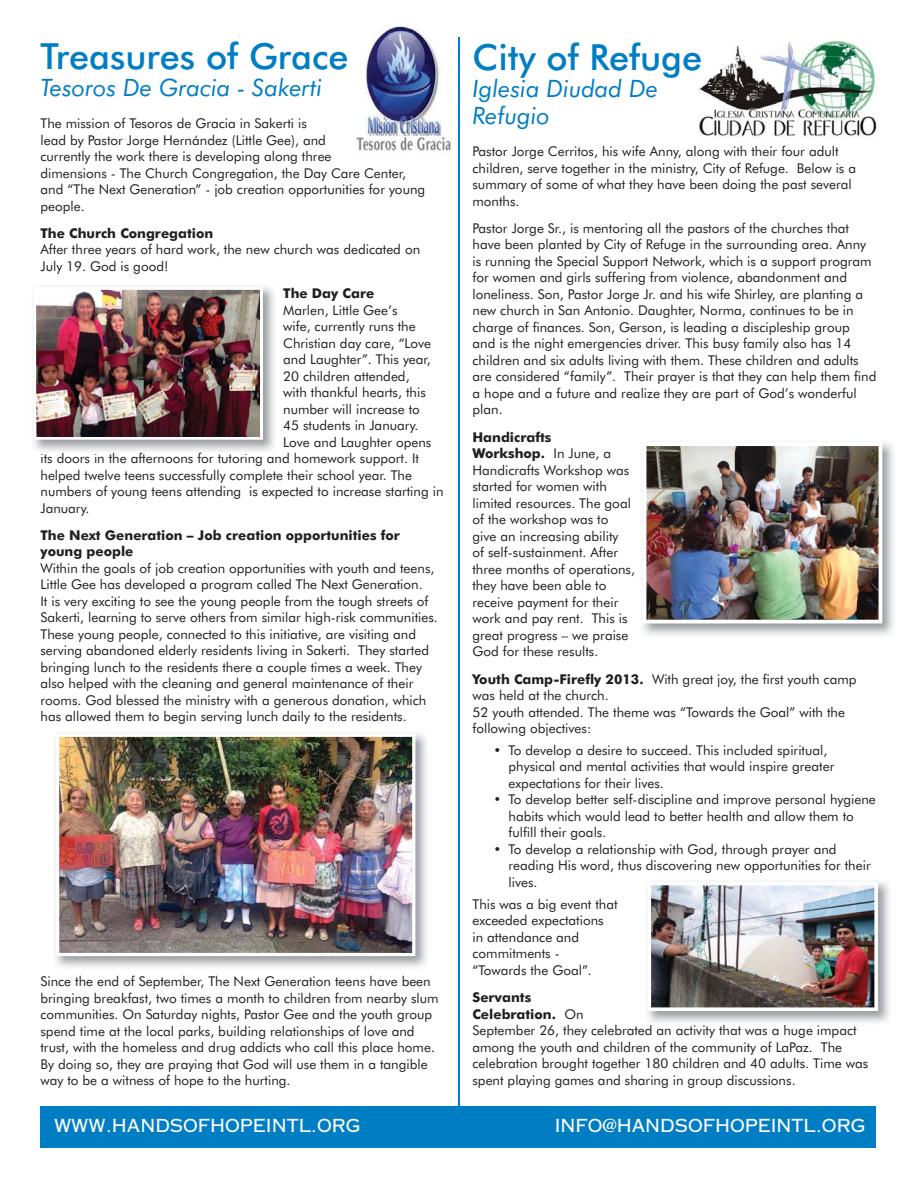
<style>
.page{position:relative;width:918px;height:1188px;background:#fff}
.page>*{position:absolute;margin:0;border:0;box-sizing:border-box;transform-origin:0 0}
.t1{font:500 36px "Futura BT";color:#007dc3}
.t2{font:italic 24px/27px "Futura BT";color:#007dc3}
.t3{font:18px "Metalcut";color:#fff}
.t4{font:13.5px/16.5px "Futura BT";color:#231f20}
.t5{font:700 13.5px/16.5px "Futura BT";color:#231f20}
.s1{font-weight:700}
</style>
<div class="page">
<div style="left:40px;top:1106px;width:836px;height:42px;background:#007dc3"></div>
<img style="left:698px;top:41px;width:179px;height:97px">
<img style="left:55px;top:733px;width:372px;height:235px">
<img style="left:56px;top:734px;width:359px;height:222px">
<img style="left:33px;top:286px;width:242px;height:166px">
<img style="left:33px;top:287px;width:230px;height:153px">
<img style="left:356px;top:23px;width:104px;height:128px">
<hr style="left:458px;top:38px;width:2px;height:1069px;background:#007dc3">
<img style="left:642px;top:442px;width:252px;height:193px">
<img style="left:643px;top:442px;width:239px;height:181px">
<img style="left:647px;top:881px;width:243px;height:142px">
<img style="left:648px;top:882px;width:230px;height:129px">
<h1 class="t1" style="left:40px;top:39px;width:310px">Treasures of Grace</h1>
<h2 class="t2" style="left:40px;top:75px;width:283px">Tesoros De Gracia - Sakerti</h2>
<h1 class="t1" style="left:472px;top:39px;width:231px">City of Refuge</h1>
<h2 class="t2" style="left:472px;top:76px;width:187px">Iglesia Diudad De<br>Refugio</h2>
<p class="t4" style="left:472px;top:144px;width:385px">Pastor Jorge Cerritos, his wife Anny, along with their four adult children, serve together in the ministry, City of Refuge. Below is a summary of some of what they have been doing the past several months.</p>
<p class="t4" style="left:472px;top:221px;width:405px">Pastor Jorge Sr., is mentoring all the pastors of the churches that have been planted by City of Refuge in the surrounding area. Anny is running the Special Support Network, which is a support program for women and girls suffering from violence, abandonment and loneliness. Son, Pastor Jorge Jr. and his wife Shirley, are planting a new church in San Antonio. Daughter, Norma, continues to be in charge of finances. Son, Gerson, is leading a discipleship group<br>and is the night emergencies driver. This busy family also has 14 children and six adults living with them. These children and adults are considered “family”. Their prayer is that they can help them find a hope and a future and realize they are part of God’s wonderful plan.</p>
<p class="t4" style="left:472px;top:429px;width:164px"><span class="s1">Handicrafts<br>Workshop.</span> In June, a<br>Handicrafts Workshop was started for women with limited resources. The goal of the workshop was to give an increasing ability<br>of self-sustainment. After three months of operations, they have been able to receive payment for their work and pay rent. This is great progress – we praise<br>God for these results.</p>
<p class="t4" style="left:472px;top:671px;width:386px"><span class="s1">Youth Camp-Firefly 2013.</span> With great joy, the first youth camp was held at the church.<br>52 youth attended. The theme was “Towards the Goal” with the following objectives:</p>
<p class="t4" style="left:508px;top:743px;width:327px;text-indent:-15px">• To develop a desire to succeed. This included spiritual, physical and mental activities that would inspire greater expectations for their lives.</p>
<p class="t4" style="left:508px;top:792px;width:369px;text-indent:-15px">• To develop better self-discipline and improve personal hygiene habits which would lead to better health and allow them to fulfill their goals.</p>
<p class="t4" style="left:508px;top:842px;width:364px;text-indent:-15px">• To develop a relationship with God, through prayer and reading His word, thus discovering new opportunities for their lives.</p>
<p class="t4" style="left:472px;top:897px;width:147px">This was a big event that exceeded expectations in attendance and commitments -<br>“Towards the Goal”.</p>
<p class="t4" style="left:472px;top:990px;width:397px"><span class="s1">Servants<br>Celebration.</span> On<br>September 26, they celebrated an activity that was a huge impact among the youth and children of the community of LaPaz. The celebration brought together 180 children and 40 adults. Time was spent playing games and sharing in group discussions.</p>
<p class="t4" style="left:40px;top:116px;width:386px">The mission of Tesoros de Gracia in Sakerti is<br>lead by Pastor Jorge Hernández (Little Gee), and<br>currently the work there is developing along three<br>dimensions - The Church Congregation, the Day Care Center, and “The Next Generation” - job creation opportunities for young people.</p>
<p class="t5" style="left:40px;top:225px;width:174px">The Church Congregation</p>
<p class="t4" style="left:40px;top:242px;width:381px">After three years of hard work, the new church was dedicated on<br>July 19. God is good!</p>
<p class="t5" style="left:283px;top:286px;width:93px">The Day Care</p>
<p class="t4" style="left:283px;top:302px;width:116px">Marlen, Little Gee’s</p>
<p class="t4" style="left:283px;top:319px;width:134px">wife, currently runs the</p>
<p class="t4" style="left:283px;top:335px;width:149px">Christian day care, “Love</p>
<p class="t4" style="left:283px;top:352px;width:149px">and Laughter”. This year,</p>
<p class="t4" style="left:283px;top:368px;width:128px">20 children attended,</p>
<p class="t4" style="left:283px;top:385px;width:144px">with thankful hearts, this</p>
<p class="t4" style="left:283px;top:401px;width:138px">number will increase to</p>
<p class="t4" style="left:283px;top:418px;width:137px">45 students in January.</p>
<p class="t4" style="left:283px;top:434px;width:150px">Love and Laughter opens</p>
<p class="t4" style="left:40px;top:451px;width:380px">its oors in t e a ternoons or tutoring and homework support. It</p>
<p class="t4" style="left:40px;top:467px;width:373px">helped twelve teens successfully complete their school year. The</p>
<p class="t4" style="left:40px;top:484px;width:405px">numbers of young teens attending is expected to increase starting in</p>
<p class="t4" style="left:40px;top:500px;width:50px">January.</p>
<p class="t5" style="left:40px;top:527px;width:361px">The Next Generation – Job creation opportunities for young people</p>
<p class="t4" style="left:40px;top:561px;width:399px">Within the goals of job creation opportunities with youth and teens, Little Gee has developed a program called The Next Generation.<br>It is very exciting to see the young people from the tough streets of Sakerti, learning to serve others from similar high-risk communities.<br>These young people, connected to this initiative, are visiting and serving abandoned elderly residents living in Sakerti. They started bringing lunch to the residents there a couple times a week. They also helped with the cleaning and general maintenance of their rooms. God blessed the ministry with a generous donation, which has allowed them to begin serving lunch daily to the residents.</p>
<p class="t4" style="left:57px;top:451px;width:9px">d</p>
<p class="t4" style="left:112px;top:451px;width:9px">h</p>
<p class="t4" style="left:138px;top:451px;width:5px">f</p>
<p class="t4" style="left:197px;top:451px;width:5px">f</p>
<p class="t4" style="left:40px;top:974px;width:400px">Since the end of September, The Next Generation teens have been bringing breakfast, two times a month to children from nearby slum communities. On Saturday nights, Pastor Gee and the youth group spend time at the local parks, building relationships of love and trust, with the homeless and drug addicts who call this place home.<br>By doing so, they are praying that God will use them in a tangible way to be a witness of hope to the hurting.</p>
<h3 class="t3" style="left:54px;top:1116px;width:308px">WWW.HANDSOFHOPEINTL.ORG</h3>
<h3 class="t3" style="left:555px;top:1116px;width:312px">INFO@HANDSOFHOPEINTL.ORG</h3>
</div>
